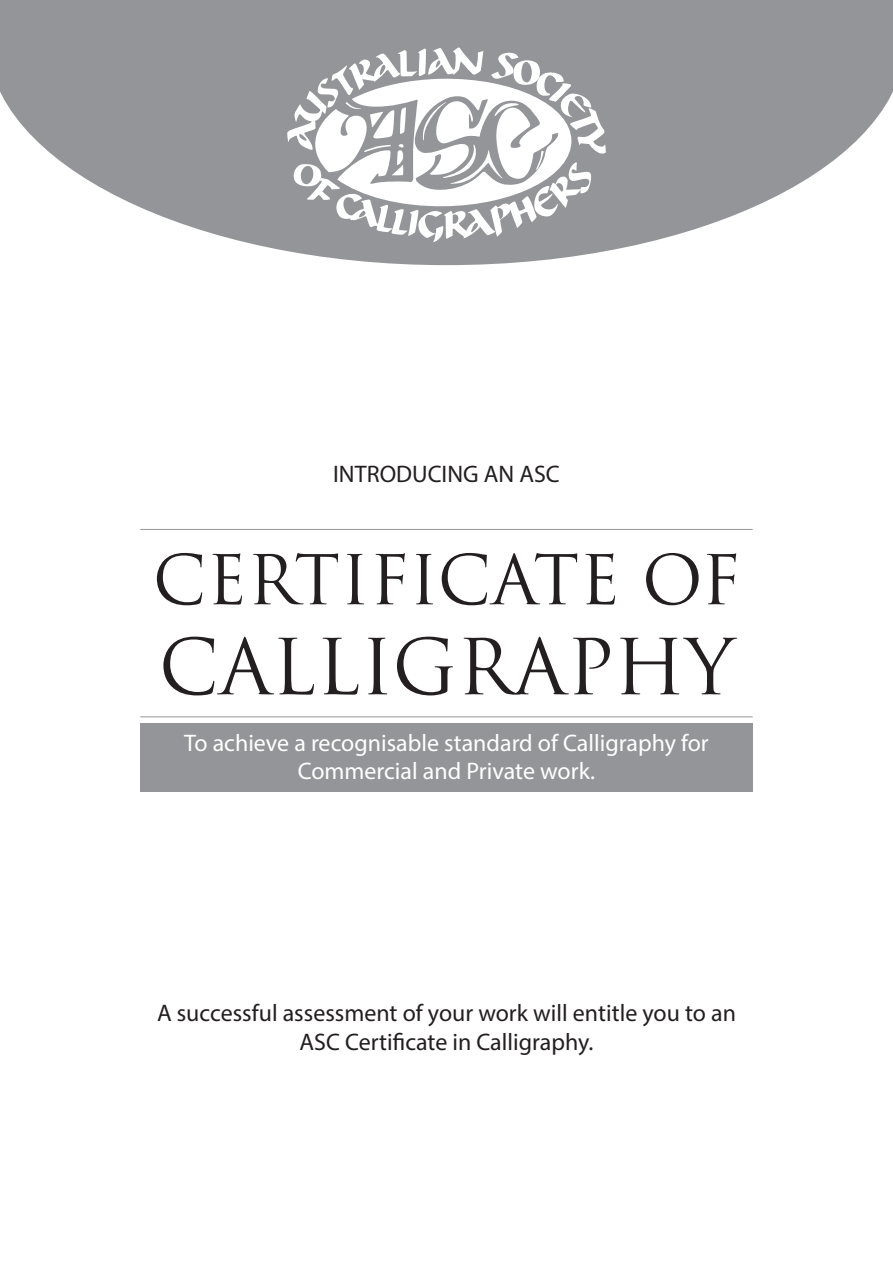
<style>
.page{position:relative;width:893px;height:1263px;background:#fff}
.page>*{position:absolute;margin:0;border:0;box-sizing:border-box;transform-origin:0 0}
.t1{font:75px "Trajan Pro";color:#231f20}
.t2{font:66.75px "Trajan Pro";color:#231f20}
.t3{font:24px/28.8px "Myriad Variable Concept";color:#231f20;text-align:center}
.t4{font:24px/28.8px "Myriad Variable Concept";color:#fff;text-align:center}
</style>
<div class="page">
<div style="left:140px;top:723px;width:613px;height:68px;background:#939598"></div>
<hr style="left:140px;top:529px;width:613px;height:1px;background:#939598">
<hr style="left:140px;top:716px;width:613px;height:1px;background:#939598">
<svg style="left:0;top:0;width:893px;height:265px;fill:#939598"></svg>
<svg style="left:287px;top:47px;width:319px;height:196px"></svg>
<p class="t3" style="left:333px;top:459px;width:228px">INTRODUCING AN ASC</p>
<h2 class="t2" style="left:153px;top:537px;width:589px">CERTIFICATE OF</h2>
<h1 class="t1" style="left:159px;top:619px;width:577px">CALLIGRAPHY</h1>
<p class="t4" style="left:184px;top:728px;width:526px">To achieve a recognisable standard of Calligraphy for<br>Commercial and Private work.</p>
<p class="t3" style="left:157px;top:998px;width:580px">A successful assessment of your work will entitle you to an<br>ASC Certificate in Calligraphy.</p>
</div>
